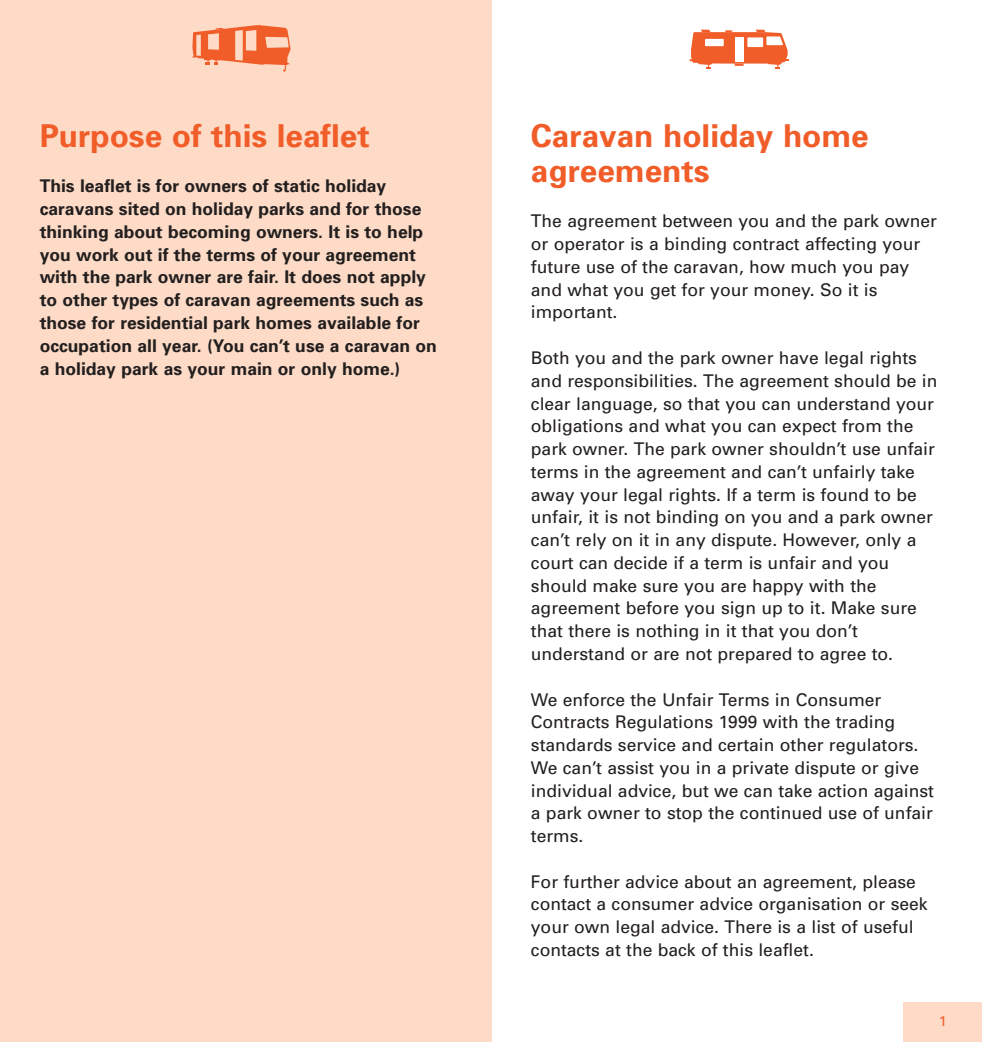
<style>
.page{position:relative;width:982px;height:1042px;background:#fff}
.page>*{position:absolute;margin:0;border:0;box-sizing:border-box;transform-origin:0 0}
.t1{font:700 31.5px/35px "Univers";color:#f15d29}
.t2{font:17.5px/22.8px "Univers";color:#231f1f}
.t3{font:700 17.5px/22.8px "Univers";color:#231f1f}
.t4{font:14px "Univers";color:#f15d29}
</style>
<div class="page">
<div style="left:0;top:0;width:491px;height:1041px;background:#fddbc7"></div>
<div style="left:903px;top:1002px;width:79px;height:39px;background:#fddbc7"></div>
<svg style="left:192px;top:25px;width:99px;height:47px"></svg>
<svg style="left:689px;top:30px;width:99px;height:39px"></svg>
<h1 class="t1" style="left:40px;top:121px;width:331px">Purpose of this leaflet</h1>
<p class="t3" style="left:40px;top:176px;width:399px">This leaflet is for owners of static holiday caravans sited on holiday parks and for those thinking about becoming owners. It is to help you work out if the terms of your agreement with the park owner are fair. It does not apply to other types of caravan agreements such as those for residential park homes available for occupation all year. (You can’t use a caravan on a holiday park as your main or only home.)</p>
<h1 class="t1" style="left:531px;top:121px;width:339px">Caravan holiday home agreements</h1>
<p class="t2" style="left:531px;top:211px;width:407px">The agreement between you and the park owner or operator is a binding contract affecting your future use of the caravan, how much you pay and what you get for your money. So it is important.</p>
<p class="t2" style="left:531px;top:348px;width:408px">Both you and the park owner have legal rights and responsibilities. The agreement should be in clear language, so that you can understand your obligations and what you can expect from the park owner. The park owner shouldn’t use unfair terms in the agreement and can’t unfairly take away your legal rights. If a term is found to be unfair, it is not binding on you and a park owner can’t rely on it in any dispute. However, only a court can decide if a term is unfair and you should make sure you are happy with the agreement before you sign up to it. Make sure that there is nothing in it that you don’t understand or are not prepared to agree to.</p>
<p class="t2" style="left:531px;top:689px;width:404px">We enforce the Unfair Terms in Consumer Contracts Regulations 1999 with the trading standards service and certain other regulators.<br>We can’t assist you in a private dispute or give individual advice, but we can take action against a park owner to stop the continued use of unfair terms.</p>
<p class="t2" style="left:531px;top:871px;width:398px">For further advice about an agreement, please contact a consumer advice organisation or seek your own legal advice. There is a list of useful contacts at the back of this leaflet.</p>
<p class="t4" style="left:939px;top:1015px;width:9px">1</p>
</div>
